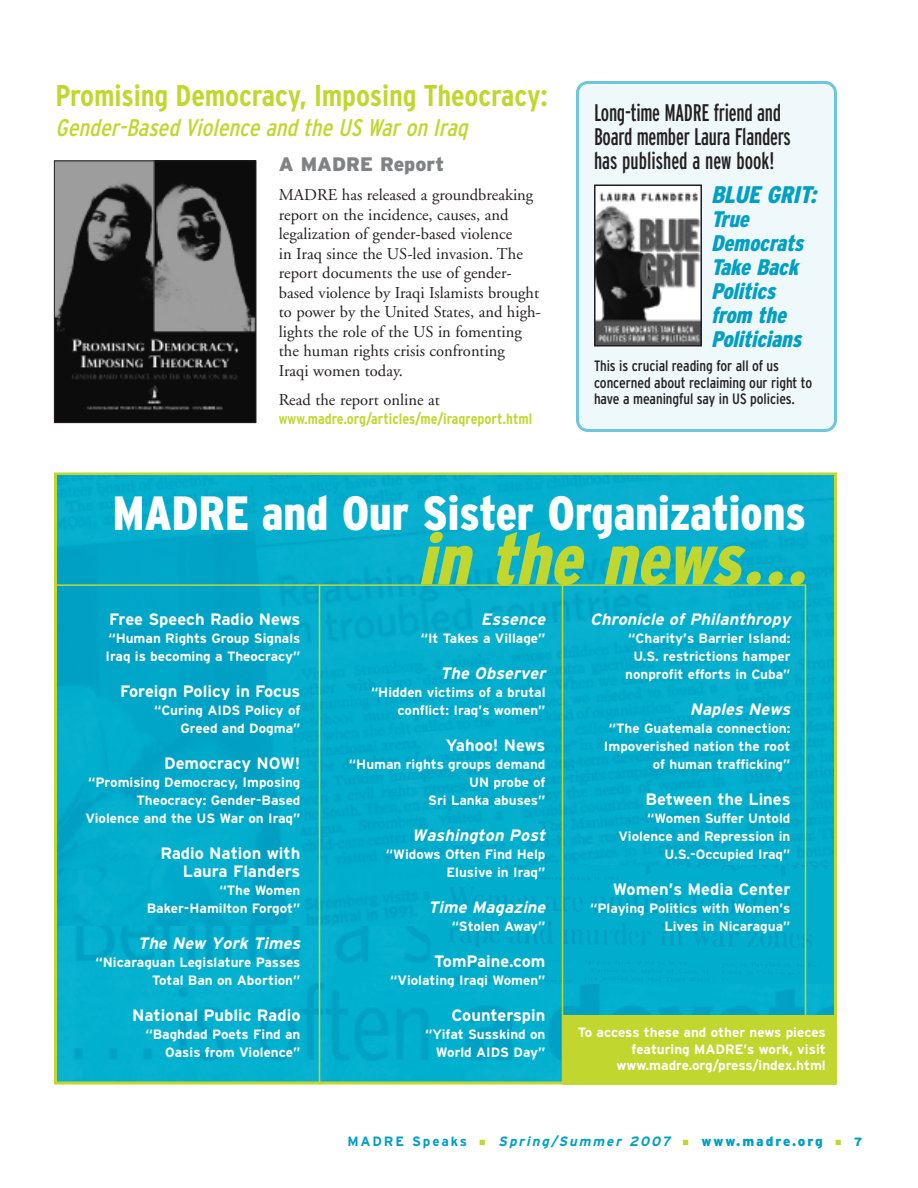
<style>
.page{position:relative;width:918px;height:1188px;background:#fff}
.page>*{position:absolute;margin:0;border:0;box-sizing:border-box;transform-origin:0 0}
.t1{font:72px "Geo Int Bla Con Obl";color:#c1d72f}
.t2{font:48px "Geo Int Bla Con";color:#fff}
.t3{font:30px "Geo Int Bol Con";letter-spacing:-.005em;color:#c1d72f}
.t4{font:24px/24px "Geo Int Reg Com";letter-spacing:-.01em;color:#231f20}
.t5{font:24px "Geo Int Reg Con Obl";color:#c1d72f}
.t6{font:24px "Geo Int Bla Con Obl";letter-spacing:-.005em;color:#009fc3}
.t7{font:22.5px/24px "Geo Int Bla Con Obl";letter-spacing:-.005em;color:#009fc3}
.t8{font:900 19.5px "Geo Int";color:#808285}
.t9{font:16.5px/19.5px "Adobe Garamond";color:#231f20}
.t10{font:700 16.5px/18px "Geo Int";color:#fff;text-align:right}
.t11{font:italic 700 16.5px "Geo Int";color:#fff}
.t12{font:15px/16.5px "Geo Int Reg Con";letter-spacing:-.005em;color:#231f20}
.t13{font:15px "Geo Int Bol Con";color:#c1d72f}
.t14{font:700 13.5px/18px "Geo Int";color:#fff;text-align:right}
.t15{font:italic 700 13.5px "Geo Int";letter-spacing:.135em;color:#009fc3}
.t16{font:900 13.5px "Geo Int";letter-spacing:.145em;color:#009fc3}
.t17{font:700 13.5px "Geo Int";letter-spacing:-.02em;color:#fff}
.t18{font:700 13.5px "Geo Int";letter-spacing:.135em;color:#009fc3}
.t19{font:900 12px "Geo Int";color:#009fc3}
</style>
<div class="page">
<img style="left:58px;top:926px;width:775px;height:154px">
<img style="left:57px;top:476px;width:777px;height:450px">
<img style="left:56px;top:162px;width:198px;height:259px">
<div style="left:54px;top:160px;width:202px;height:263px;border:1px solid #231f20"></div>
<div style="left:576px;top:81px;width:261px;height:351px;background:#eff8fb"></div>
<img style="left:597px;top:188px;width:102px;height:156px">
<div style="left:594px;top:185px;width:108px;height:162px;border:2px solid #231f20"></div>
<img style="left:430px;top:866px;width:404px;height:118px">
<hr style="left:56px;top:584px;width:750px;height:2px;background:#c1d72f">
<hr style="left:319px;top:585px;width:1px;height:499px;background:#c1d72f">
<hr style="left:562px;top:585px;width:1px;height:499px;background:#c1d72f">
<hr style="left:805px;top:584px;width:1px;height:500px;background:#c1d72f">
<div style="left:563px;top:1015px;width:273px;height:69px;background:#c1d72f"></div>
<h3 class="t3" style="left:56px;top:79px;width:494px">Promising Democracy, Imposing Theocracy:</h3>
<h3 class="t5" style="left:56px;top:114px;width:414px">Gender-Based Violence and the US War on Iraq</h3>
<h3 class="t8" style="left:279px;top:153px;width:167px">A MADRE Report</h3>
<p class="t9" style="left:279px;top:187px;width:264px">MADRE has released a groundbreaking report on the incidence, causes, and legalization of gender-based violence<br>in Iraq since the US-led invasion. The report documents the use of gender&shy;based violence by Iraqi Islamists brought to power by the United States, and high&shy;lights the role of the US in fomenting the human rights crisis confronting<br>Iraqi women today.</p>
<p class="t9" style="left:279px;top:391px;width:163px">Read the report online at</p>
<p class="t13" style="left:279px;top:411px;width:255px">www.madre.org/articles/me/iraqreport.html</p>
<h3 class="t4" style="left:594px;top:101px;width:198px">Long-time MADRE friend and<br>Board member Laura Flanders has published a new book!</h3>
<h3 class="t6" style="left:711px;top:181px;width:107px">BLUE GRIT:</h3>
<h3 class="t7" style="left:711px;top:208px;width:94px">True<br>Democrats<br>Take Back<br>Politics from the<br>Politicians</h3>
<p class="t12" style="left:594px;top:358px;width:220px">This is crucial reading for all of us concerned about reclaiming our right to have a meaningful say in US policies.</p>
<h2 class="t2" style="left:113px;top:486px;width:694px">MADRE and Our Sister Organizations</h2>
<h1 class="t1" style="left:418px;top:517px;width:390px">in the news...</h1>
<p class="t10" style="left:109px;top:611px;width:193px">Free Speech Radio News</p>
<p class="t14" style="left:105px;top:630px;width:197px;text-align:left">“Human Rights Group Signals<br>Iraq is becoming a Theocracy”</p>
<p class="t10" style="left:120px;top:683px;width:182px">Foreign Policy in Focus</p>
<p class="t14" style="left:154px;top:702px;width:148px">“Curing AIDS Policy of<br>Greed and Dogma”</p>
<p class="t10" style="left:164px;top:755px;width:138px">Democracy NOW!</p>
<p class="t14" style="left:85px;top:774px;width:217px">“Promising Democracy, Imposing<br>Theocracy: Gender-Based<br>Violence and the US War on Iraq”</p>
<p class="t10" style="left:160px;top:845px;width:142px">Radio Nation with<br>Laura Flanders</p>
<p class="t14" style="left:147px;top:882px;width:155px">“The Women<br>Baker-Hamilton Forgot”</p>
<p class="t11" style="left:138px;top:934px;width:167px">The New York Times</p>
<p class="t14" style="left:96px;top:954px;width:207px">“Nicaraguan Legislature Passes<br>Total Ban on Abortion”</p>
<p class="t10" style="left:132px;top:1007px;width:170px">National Public Radio</p>
<p class="t14" style="left:145px;top:1026px;width:157px">“Baghdad Poets Find an<br>Oasis from Violence”</p>
<p class="t11" style="left:481px;top:610px;width:69px">Essence</p>
<p class="t14" style="left:421px;top:630px;width:126px">“It Takes a Village”</p>
<p class="t11" style="left:440px;top:664px;width:109px">The Observer</p>
<p class="t14" style="left:371px;top:684px;width:176px">“Hidden victims of a brutal conflict: Iraq’s women”</p>
<p class="t10" style="left:446px;top:737px;width:101px">Yahoo! News</p>
<p class="t14" style="left:349px;top:756px;width:198px">“Human rights groups demand<br>UN probe of<br>Sri Lanka abuses”</p>
<p class="t11" style="left:412px;top:826px;width:138px">Washington Post</p>
<p class="t14" style="left:386px;top:846px;width:161px">“Widows Often Find Help<br>Elusive in Iraq”</p>
<p class="t11" style="left:428px;top:898px;width:122px">Time Magazine</p>
<p class="t17" style="left:452px;top:919px;width:95px">“Stolen Away”</p>
<p class="t10" style="left:434px;top:953px;width:113px">TomPaine.com</p>
<p class="t14" style="left:390px;top:972px;width:157px">“Violating Iraqi Women”</p>
<p class="t10" style="left:452px;top:1007px;width:96px">Counterspin</p>
<p class="t14" style="left:425px;top:1026px;width:122px">“Yifat Susskind on<br>World AIDS Day”</p>
<p class="t11" style="left:590px;top:610px;width:202px">Chronicle of Philanthropy</p>
<p class="t14" style="left:625px;top:630px;width:167px">“Charity’s Barrier Island:<br>U.S. restrictions hamper nonprofit efforts in Cuba”</p>
<p class="t11" style="left:690px;top:700px;width:105px">Naples News</p>
<p class="t14" style="left:604px;top:720px;width:188px">“The Guatemala connection:<br>Impoverished nation the root of human trafficking”</p>
<p class="t10" style="left:646px;top:791px;width:147px">Between the Lines</p>
<p class="t14" style="left:619px;top:810px;width:173px">“Women Suffer Untold<br>Violence and Repression in<br>U.S.-Occupied Iraq”</p>
<p class="t10" style="left:613px;top:881px;width:179px">Women’s Media Center</p>
<p class="t14" style="left:590px;top:900px;width:202px">“Playing Politics with Women’s<br>Lives in Nicaragua”</p>
<p class="t14" style="left:578px;top:1024px;width:250px;line-height:16.5px">To access these and other news pieces featuring MADRE’s work, visit www.madre.org/press/index.html</p>
<p class="t18" style="left:347px;top:1134px;width:121px">MADRE Speaks</p>
<p class="t15" style="left:498px;top:1134px;width:174px">Spring/Summer 2007</p>
<p class="t16" style="left:702px;top:1134px;width:123px">www.madre.org</p>
<p class="t19" style="left:854px;top:1135px;width:10px">7</p>
</div>
